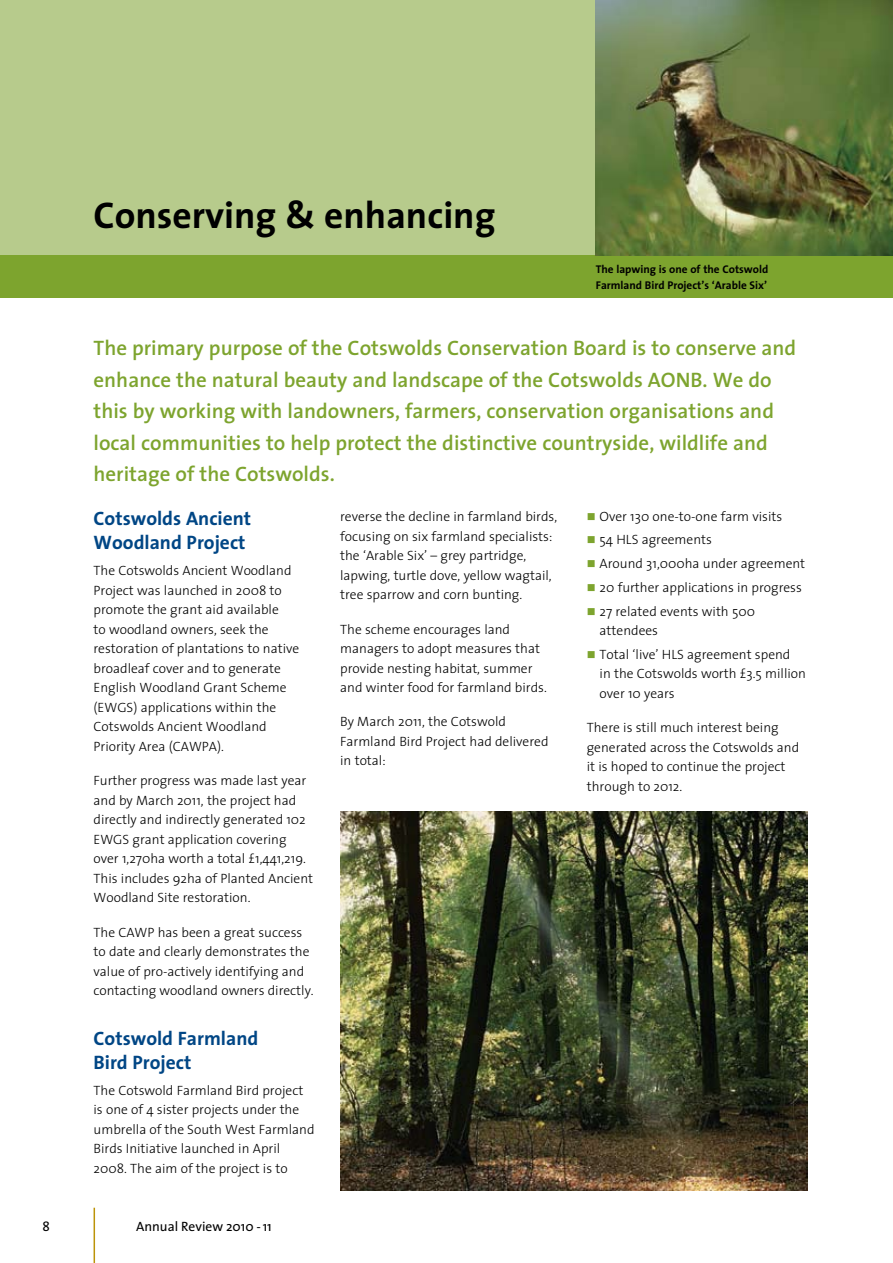
<style>
.page{position:relative;width:893px;height:1263px;background:#fff}
.page>*{position:absolute;margin:0;border:0;box-sizing:border-box;transform-origin:0 0}
.t1{font:700 37.5px "The Sans";color:#000}
.t2{font:600 21px/31.5px "The Sans";color:#7da42e}
.t3{font:700 19.5px/24px "The Sans";color:#004685}
.t4{font:300 13.5px/19.5px "The Sans";color:#000}
.t5{font:13.5px "The Sans";color:#000}
.t6{font:700 11.25px/16.5px "The Sans";color:#000}
.s1{color:#7da42e}
</style>
<div class="page">
<div style="left:0;top:0;width:893px;height:298px;background:#b7cb8c"></div>
<div style="left:0;top:255px;width:893px;height:43px;background:#7da42e"></div>
<hr style="left:94px;top:1208px;width:1px;height:55px;background:#bc9308">
<img style="left:596px;top:0;width:297px;height:255px">
<img style="left:340px;top:811px;width:468px;height:380px">
<h1 class="t1" style="left:94px;top:184px;width:403px">Conserving &amp; enhancing</h1>
<p class="t6" style="left:596px;top:260px;width:174px">The lapwing is one of the Cotswold<br>Farmland Bird Project’s ‘Arable Six’</p>
<p class="t2" style="left:94px;top:332px;width:704px">The primary purpose of the Cotswolds Conservation Board is to conserve and enhance the natural beauty and landscape of the Cotswolds AONB. We do this by working with landowners, farmers, conservation organisations and local communities to help protect the distinctive countryside, wildlife and heritage of the Cotswolds.</p>
<h3 class="t3" style="left:94px;top:506px;width:159px">Cotswolds Ancient<br>Woodland Project</h3>
<p class="t4" style="left:94px;top:561px;width:207px">The Cotswolds Ancient Woodland<br>Project was launched in 2008 to promote the grant aid available<br>to woodland owners, seek the restoration of plantations to native broadleaf cover and to generate<br>English Woodland Grant Scheme (EWGS) applications within the<br>Cotswolds Ancient Woodland<br>Priority Area (CAWPA).</p>
<p class="t4" style="left:94px;top:770px;width:221px">Further progress was made last year and by March 2011, the project had directly and indirectly generated 102<br>EWGS grant application covering over 1,270ha worth a total £1,441,219.<br>This includes 92ha of Planted Ancient Woodland Site restoration.</p>
<p class="t4" style="left:94px;top:922px;width:222px">The CAWP has been a great success to date and clearly demonstrates the value of pro-actively identifying and contacting woodland owners directly.</p>
<h3 class="t3" style="left:94px;top:1026px;width:166px">Cotswold Farmland<br>Bird Project</h3>
<p class="t4" style="left:94px;top:1080px;width:223px">The Cotswold Farmland Bird project is one of 4 sister projects under the umbrella of the South West Farmland Birds Initiative launched in April 2008. The aim of the project is to</p>
<p class="t5" style="left:43px;top:1215px;width:9px">8</p>
<p class="t5" style="left:136px;top:1215px;width:137px">Annual Review 2010 -11</p>
<p class="t4" style="left:340px;top:506px;width:219px">reverse the decline in farmland birds, focusing on six farmland specialists: the ‘Arable Six’ – grey partridge, lapwing, turtle dove, yellow wagtail, tree sparrow and corn bunting.</p>
<p class="t4" style="left:340px;top:619px;width:208px">The scheme encourages land managers to adopt measures that provide nesting habitat, summer and winter food for farmland birds.</p>
<p class="t4" style="left:340px;top:712px;width:210px">By March 2011, the Cotswold<br>Farmland Bird Project had delivered in total:</p>
<p class="t4" style="left:587px;top:506px;width:197px"><span class="s1">■</span> Over 130 one-to-one farm visits</p>
<p class="t4" style="left:587px;top:530px;width:127px"><span class="s1">■</span> 54 HLS agreements</p>
<p class="t4" style="left:587px;top:553px;width:220px"><span class="s1">■</span> Around 31,000ha under agreement</p>
<p class="t4" style="left:587px;top:577px;width:217px"><span class="s1">■</span> 20 further applications in progress</p>
<p class="t4" style="left:600px;top:601px;width:157px;text-indent:-13px"><span class="s1">■</span> 27 related events with 500 attendees</p>
<p class="t4" style="left:600px;top:644px;width:208px;text-indent:-13px"><span class="s1">■</span> Total ‘live’ HLS agreement spend<br>in the Cotswolds worth £3.5 million over 10 years</p>
<p class="t4" style="left:587px;top:717px;width:214px">There is still much interest being generated across the Cotswolds and it is hoped to continue the project through to 2012.</p>
</div>
